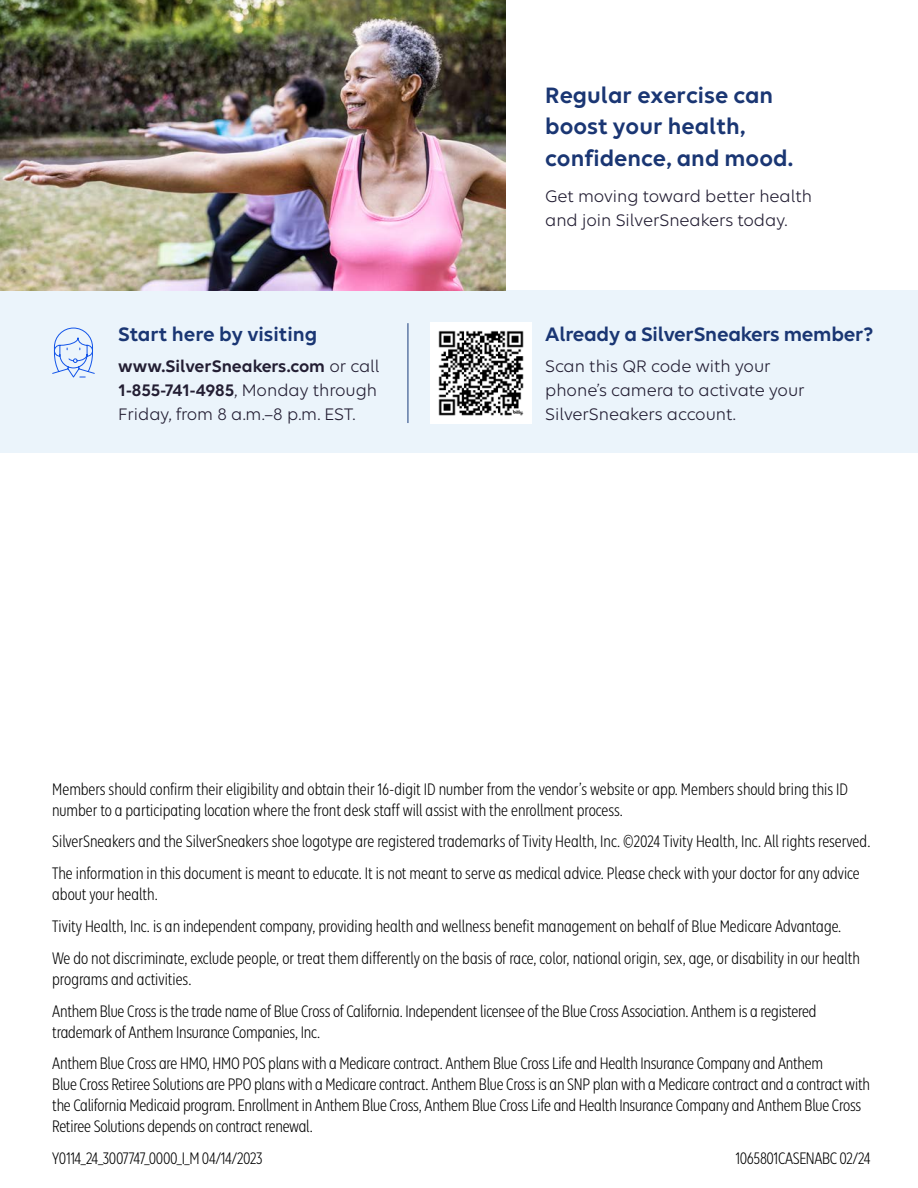
<style>
.page{position:relative;width:918px;height:1188px;background:#fff}
.page>*{position:absolute;margin:0;border:0;box-sizing:border-box;transform-origin:0 0}
.Anthem_Body_Subhead_14_18{font:600 24px/31.5px "Elevance Sans";color:#1a3673}
.Anthem_Callout_Headline_16_20{font:600 21px "Elevance Sans";letter-spacing:-.01em;color:#1a3673}
.Anthem_Disc_Form_No_12_14{font:18px/21px "Elevance Sans Condensed";letter-spacing:-.01em;color:#000}
.Anthem_Body_Text_14_18{font:18px/24px "Elevance Sans";color:#231e33}
.s1{font-weight:600}
</style>
<div class="page">
<div style="left:0;top:290px;width:918px;height:163px;background:#ebf4fb"></div>
<img style="left:0;top:0;width:506px;height:290px">
<svg style="left:52px;top:327px;width:43px;height:51px"></svg>
<img style="left:431px;top:322px;width:100px;height:101px">
<p class="Anthem_Callout_Headline_16_20" style="left:118px;top:322px;width:201px">Start here by visiting</p>
<p class="Anthem_Body_Text_14_18" style="left:118px;top:354px;width:263px"><span class="s1">www.SilverSneakers.com</span> or call<br><span class="s1">1-855-741-4985</span>, Monday through<br>Friday, from 8 a.m.–8 p.m. EST.</p>
<p class="Anthem_Body_Subhead_14_18" style="left:545px;top:78px;width:249px">Regular exercise can boost your health, confidence, and mood.</p>
<p class="Anthem_Body_Text_14_18" style="left:545px;top:183px;width:268px">Get moving toward better health and join SilverSneakers today.</p>
<p class="Anthem_Callout_Headline_16_20" style="left:545px;top:322px;width:330px">Already a SilverSneakers member?</p>
<p class="Anthem_Body_Text_14_18" style="left:545px;top:354px;width:261px">Scan this QR code with your phone’s camera to activate your<br>SilverSneakers account.</p>
<p class="Anthem_Disc_Form_No_12_14" style="left:52px;top:778px;width:797px">Members should confirm their eligibility and obtain their 16-digit ID number from the vendor’s website or app. Members should bring this ID number to a participating location where the front desk staff will assist with the enrollment process.</p>
<p class="Anthem_Disc_Form_No_12_14" style="left:52px;top:831px;width:820px">SilverSneakers and the SilverSneakers shoe logotype are registered trademarks of Tivity Health, Inc. ©2024 Tivity Health, Inc. All rights reserved.</p>
<p class="Anthem_Disc_Form_No_12_14" style="left:52px;top:863px;width:809px">The information in this document is meant to educate. It is not meant to serve as medical advice. Please check with your doctor for any advice about your health.</p>
<p class="Anthem_Disc_Form_No_12_14" style="left:52px;top:915px;width:791px">Tivity Health, Inc. is an independent company, providing health and wellness benefit management on behalf of Blue Medicare Advantage.</p>
<p class="Anthem_Disc_Form_No_12_14" style="left:52px;top:947px;width:809px">We do not discriminate, exclude people, or treat them differently on the basis of race, color, national origin, sex, age, or disability in our health programs and activities.</p>
<p class="Anthem_Disc_Form_No_12_14" style="left:52px;top:1000px;width:766px">Anthem Blue Cross is the trade name of Blue Cross of California. Independent licensee of the Blue Cross Association. Anthem is a registered trademark of Anthem Insurance Companies, Inc.</p>
<p class="Anthem_Disc_Form_No_12_14" style="left:52px;top:1053px;width:819px">Anthem Blue Cross are HMO, HMO POS plans with a Medicare contract. Anthem Blue Cross Life and Health Insurance Company and Anthem<br>Blue Cross Retiree Solutions are PPO plans with a Medicare contract. Anthem Blue Cross is an SNP plan with a Medicare contract and a contract with the California Medicaid program. Enrollment in Anthem Blue Cross, Anthem Blue Cross Life and Health Insurance Company and Anthem Blue Cross Retiree Solutions depends on contract renewal.</p>
<p class="Anthem_Disc_Form_No_12_14" style="left:52px;top:1148px;width:212px">Y0114_24_3007747_0000_I_M 04/14/2023</p>
<p class="Anthem_Disc_Form_No_12_14" style="left:735px;top:1148px;width:137px">1065801CASENABC 02/24</p>
</div>
